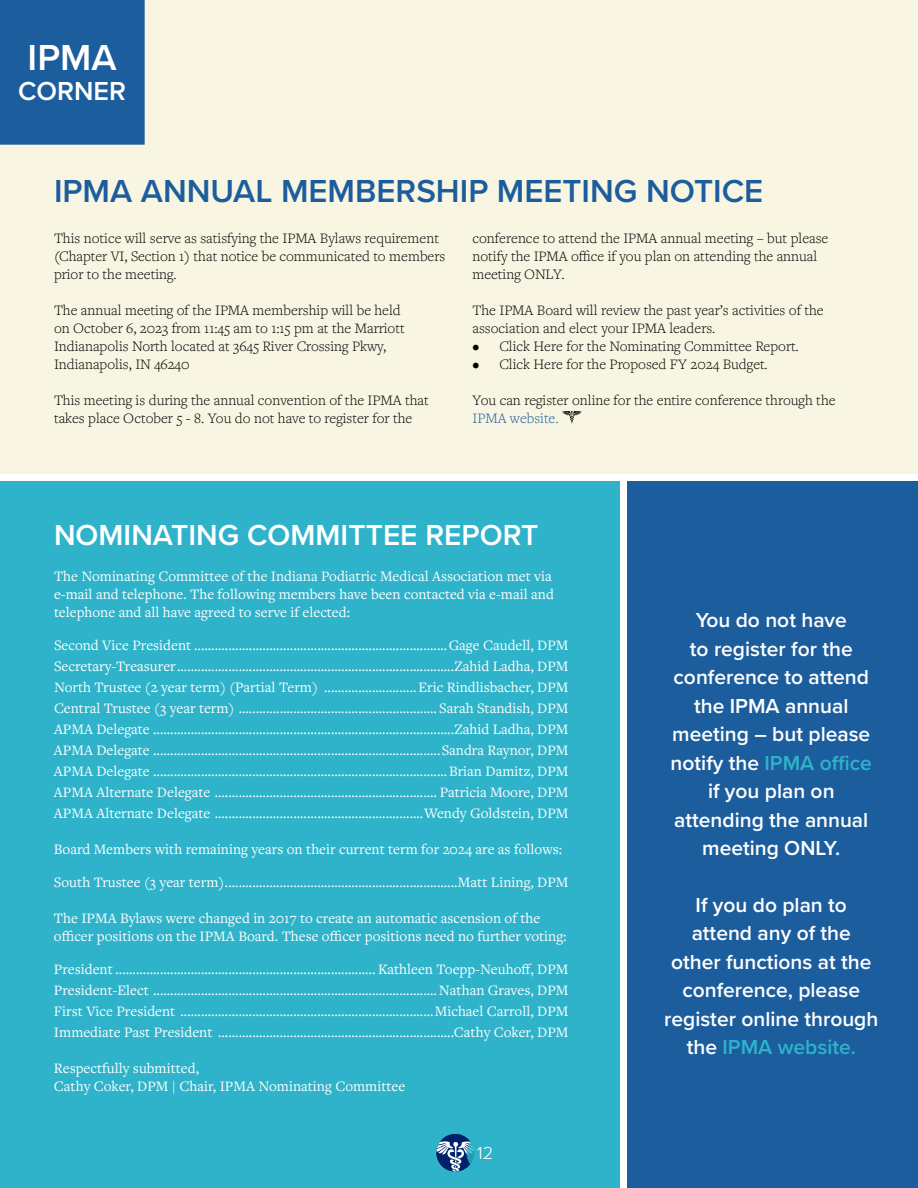
<style>
.page{position:relative;width:918px;height:1188px;background:#fff}
.page>*{position:absolute;margin:0;border:0;box-sizing:border-box;transform-origin:0 0}
.t1{font:600 37.5px "Proxima Nova";color:#fff}
.t2{font:600 33px "Proxima Nova";color:#1c5d9d}
.t3{font:600 30px "Proxima Nova";color:#fff}
.t4{font:600 27px "Proxima Nova";color:#fff}
.t5{font:600 21px/28.5px "Proxima Nova";color:#fff;text-align:center}
.t6{font:300 18px "Proxima Nova";color:#fff}
.t7{font:15px/21px "Freight Text Pro";color:#fff}
.t8{font:300 15px/18px "Freight Text Pro";color:#000}
.t9{font:300 15px "Freight Text Pro";color:#1c5d9d}
.s1{color:#2eb3ca}
</style>
<div class="page">
<div style="left:0;top:0;width:918px;height:473px;background:#f8f5e2"></div>
<div style="left:1px;top:1px;width:143px;height:143px;background:#1c5d9d"></div>
<div style="left:0;top:0;width:145px;height:145px;border:2px solid #1c5d9d"></div>
<div style="left:0;top:482px;width:620px;height:706px;background:#2eb3ca"></div>
<div style="left:628px;top:482px;width:290px;height:706px;background:#1c5d9d"></div>
<svg style="left:562px;top:411px;width:20px;height:13px"></svg>
<div style="left:436px;top:1134px;width:38px;height:38px;background:#00226a;border-radius:50%"></div>
<svg style="left:436px;top:1140px;width:34px;height:32px"></svg>
<div style="left:466px;top:1134px;width:38px;height:38px;background:#2eb3ca;border-radius:50%"></div>
<h1 class="t1" style="left:28px;top:30px;width:91px">IPMA</h1>
<h3 class="t4" style="left:18px;top:71px;width:109px">CORNER</h3>
<h2 class="t2" style="left:54px;top:166px;width:711px">IPMA ANNUAL MEMBERSHIP MEETING NOTICE</h2>
<p class="t8" style="left:54px;top:229px;width:393px">This notice will serve as satisfying the IPMA Bylaws requirement (Chapter VI, Section 1) that notice be communicated to members prior to the meeting.</p>
<p class="t8" style="left:54px;top:301px;width:352px">The annual meeting of the IPMA membership will be held on October 6, 2023 from 11:45 am to 1:15 pm at the Marriott Indianapolis North located at 3645 River Crossing Pkwy, Indianapolis, IN 46240</p>
<p class="t8" style="left:54px;top:391px;width:376px">This meeting is during the annual convention of the IPMA that takes place October 5 - 8. You do not have to register for the</p>
<p class="t8" style="left:472px;top:229px;width:357px">conference to attend the IPMA annual meeting – but please notify the IPMA office if you plan on attending the annual meeting ONLY.</p>
<p class="t8" style="left:472px;top:301px;width:353px">The IPMA Board will review the past year’s activities of the association and elect your IPMA leaders.</p>
<p class="t8" style="left:472px;top:337px;width:328px">• Click Here for the Nominating Committee Report.</p>
<p class="t8" style="left:472px;top:355px;width:297px">• Click Here for the Proposed FY 2024 Budget.</p>
<p class="t8" style="left:472px;top:391px;width:365px">You can register online for the entire conference through the</p>
<p class="t9" style="left:472px;top:408px;width:88px">IPMA website.</p>
<h3 class="t3" style="left:54px;top:513px;width:486px">NOMINATING COMMITTEE REPORT</h3>
<p class="t7" style="left:54px;top:567px;width:501px;line-height:18px">The Nominating Committee of the Indiana Podiatric Medical Association met via e-mail and telephone. The following members have been contacted via e-mail and telephone and all have agreed to serve if elected:</p>
<p class="t7" style="left:54px;top:634px;width:516px;text-align:justify">Second Vice President ..........................................................................Gage Caudell, DPM Secretary-Treasurer.................................................................................Zahid Ladha, DPM North Trustee (2 year term) (Partial Term) ...........................Eric Rindlisbacher, DPM Central Trustee (3 year term) .......................................................... Sarah Standish, DPM APMA Delegate ........................................................................................Zahid Ladha, DPM APMA Delegate ....................................................................................Sandra Raynor, DPM APMA Delegate ......................................................................................Brian Damitz, DPM APMA Alternate Delegate ................................................................. Patricia Moore, DPM APMA Alternate Delegate .............................................................Wendy Goldstein, DPM</p>
<p class="t7" style="left:54px;top:838px;width:510px">Board Members with remaining years on their current term for 2024 are as follows:</p>
<p class="t7" style="left:54px;top:871px;width:516px">South Trustee (3 year term)....................................................................Matt Lining, DPM</p>
<p class="t7" style="left:54px;top:909px;width:514px;line-height:18px">The IPMA Bylaws were changed in 2017 to create an automatic ascension of the officer positions on the IPMA Board. These officer positions need no further voting:</p>
<p class="t7" style="left:54px;top:958px;width:516px;text-align:justify">President ............................................................................ Kathleen Toepp-Neuhoff, DPM President-Elect ...................................................................................Nathan Graves, DPM First Vice President ..........................................................................Michael Carroll, DPM Immediate Past President .....................................................................Cathy Coker, DPM</p>
<p class="t7" style="left:54px;top:1059px;width:353px;line-height:18px">Respectfully submitted,<br>Cathy Coker, DPM | Chair, IPMA Nominating Committee</p>
<p class="t6" style="left:477px;top:1140px;width:18px">12</p>
<h3 class="t5" style="left:671px;top:605px;width:203px">You do not have<br>to register for the conference to attend the IPMA annual meeting – but please notify the <span class="s1">IPMA office </span>if you plan on attending the annual meeting ONLY.</h3>
<h3 class="t5" style="left:664px;top:890px;width:216px">If you do plan to attend any of the<br>other functions at the conference, please register online through the <span class="s1">IPMA website.</span></h3>
</div>
